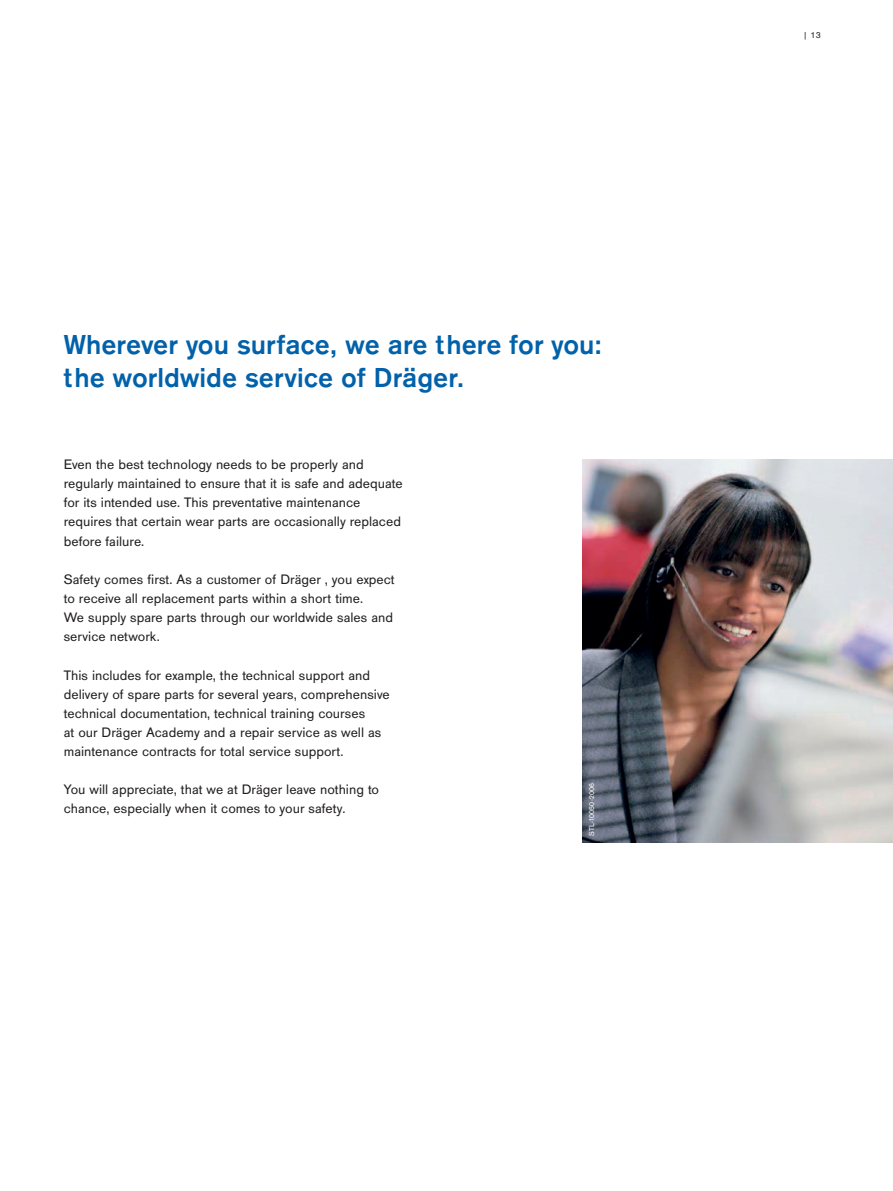
<style>
.page{position:relative;width:893px;height:1191px;background:#fff}
.page>*{position:absolute;margin:0;border:0;box-sizing:border-box;transform-origin:0 0}
.t1{font:700 28.5px/33px "Draeger San";color:#0161aa}
.t2{font:14.25px/19.2px "Draeger San";color:#231f20}
.t3{font:9px "Draeger San Tab";color:#231f20}
.t4{font:7.5px "Draeger San";letter-spacing:.025em;color:#fff}
</style>
<div class="page">
<img style="left:583px;top:459px;width:310px;height:383px">
<h1 class="t1" style="left:64px;top:331px;width:540px">Wherever you surface, we are there for you: the worldwide service of Dräger.</h1>
<p class="t2" style="left:64px;top:456px;width:341px">Even the best technology needs to be properly and regularly maintained to ensure that it is safe and adequate for its intended use. This preventative maintenance requires that certain wear parts are occasionally replaced before failure.</p>
<p class="t2" style="left:64px;top:571px;width:332px">Safety comes first. As a customer of Dräger , you expect to receive all replacement parts within a short time.<br>We supply spare parts through our worldwide sales and service network.</p>
<p class="t2" style="left:64px;top:666px;width:328px">This includes for example, the technical support and delivery of spare parts for several years, comprehensive technical documentation, technical training courses<br>at our Dräger Academy and a repair service as well as maintenance contracts for total service support.</p>
<p class="t2" style="left:64px;top:781px;width:317px">You will appreciate, that we at Dräger leave nothing to chance, especially when it comes to your safety.</p>
<p class="t4" style="left:589px;top:836px;width:54px;rotate:-90deg">STL-10050-2006</p>
<p class="t3" style="left:803px;top:32px;width:19px">| 13</p>
</div>
